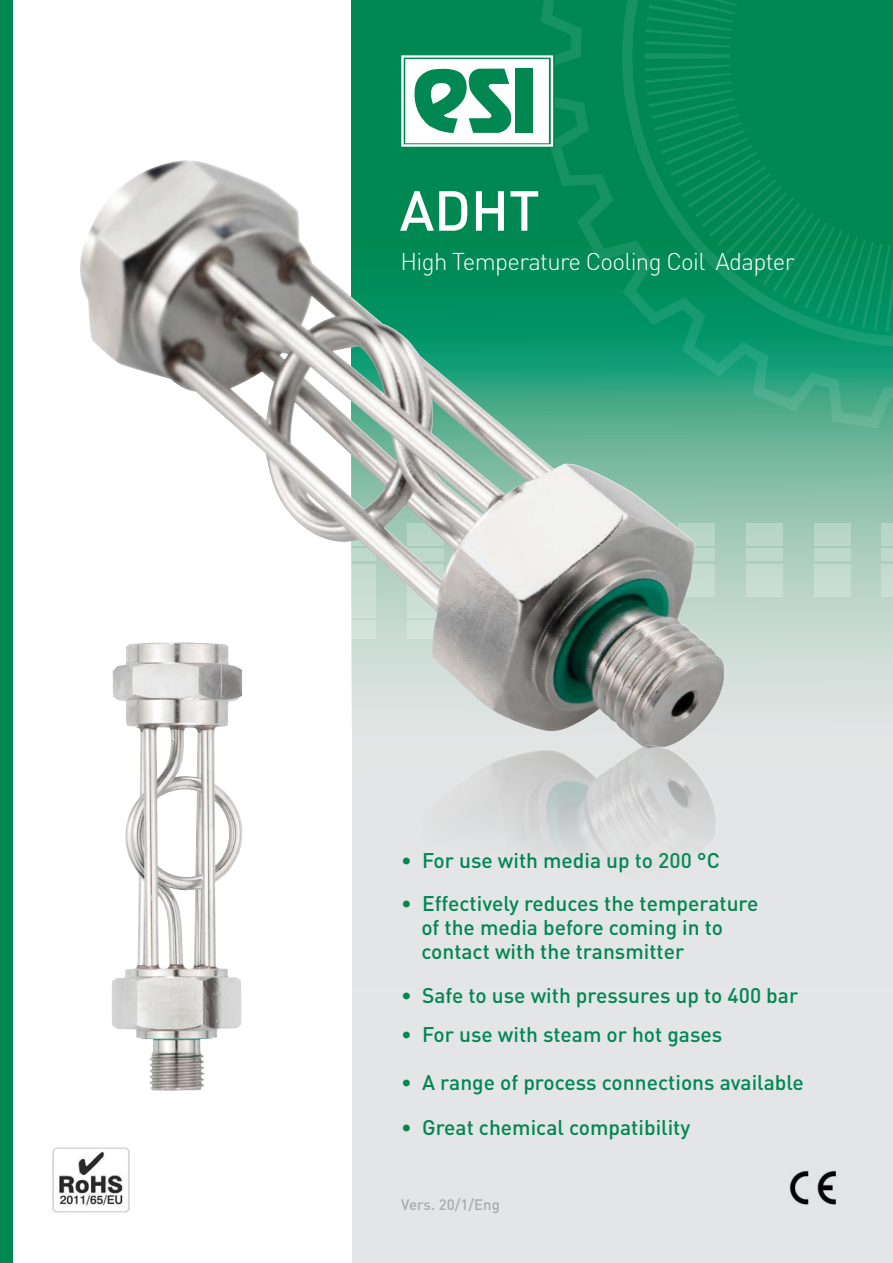
<style>
.page{position:relative;width:893px;height:1263px;background:#fff}
.page>*{position:absolute;margin:0;border:0;box-sizing:border-box;transform-origin:0 0}
.t1{font:500 55.5px "DINOT";color:#fff}
.t2{font:300 24px "DINOT";letter-spacing:-.03em;color:#fff}
.t3{font:500 21px/24px "DINOT";color:#008752}
.t4{font:500 15px "DINOT";color:#a9abae}
</style>
<div class="page">
<div style="left:352px;top:0;width:541px;height:1263px;background:#e4e5e6"></div>
<svg style="left:352px;top:0;width:541px;height:697px;background:#76b89d"></svg>
<div style="left:746px;top:523px;width:36px;height:22px;background:#b8d5c8"></div>
<div style="left:746px;top:564px;width:36px;height:32px;background:#c6dcd3"></div>
<div style="left:746px;top:549px;width:36px;height:12px;background:#bfd8ce"></div>
<div style="left:814px;top:523px;width:36px;height:22px;background:#b8d5c8"></div>
<div style="left:814px;top:549px;width:36px;height:12px;background:#bfd8ce"></div>
<div style="left:814px;top:564px;width:36px;height:32px;background:#c6dcd3"></div>
<div style="left:881px;top:523px;width:12px;height:22px;background:#b8d5c8"></div>
<div style="left:881px;top:564px;width:12px;height:32px;background:#c6dcd3"></div>
<div style="left:881px;top:549px;width:12px;height:12px;background:#bfd8ce"></div>
<svg style="left:539px;top:0;width:354px;height:430px;background:#20996e"></svg>
<svg style="left:620px;top:0;width:273px;height:350px;background:#038b57"></svg>
<div style="left:0;top:0;width:13px;height:1263px;background:#008752"></div>
<svg style="left:400px;top:54px;width:155px;height:94px;background:#8cc9b1"></svg>
<img style="left:789px;top:1170px;width:48px;height:35px">
<img style="left:52px;top:1147px;width:78px;height:66px">
<img style="left:112px;top:749px;width:130px;height:342px">
<img style="left:80px;top:160px;width:645px;height:589px">
<img style="left:238px;top:745px;width:480px;height:257px">
<h1 class="t1" style="left:400px;top:173px;width:142px">ADHT</h1>
<p class="t2" style="left:400px;top:245px;width:395px">High Temperature Cooling Coil Adapter</p>
<p class="t3" style="left:401px;top:847px;width:320px">• For use with media up to 200 °C</p>
<p class="t3" style="left:421px;top:891px;width:339px;text-indent:-20px">• Effectively reduces the temperature of the media before coming in to contact with the transmitter</p>
<p class="t3" style="left:401px;top:982px;width:398px">• Safe to use with pressures up to 400 bar</p>
<p class="t3" style="left:401px;top:1021px;width:323px">• For use with steam or hot gases</p>
<p class="t3" style="left:401px;top:1069px;width:404px">• A range of process connections available</p>
<p class="t3" style="left:401px;top:1114px;width:291px">• Great chemical compatibility</p>
<p class="t4" style="left:401px;top:1195px;width:100px">Vers. 20/1/Eng</p>
</div>
